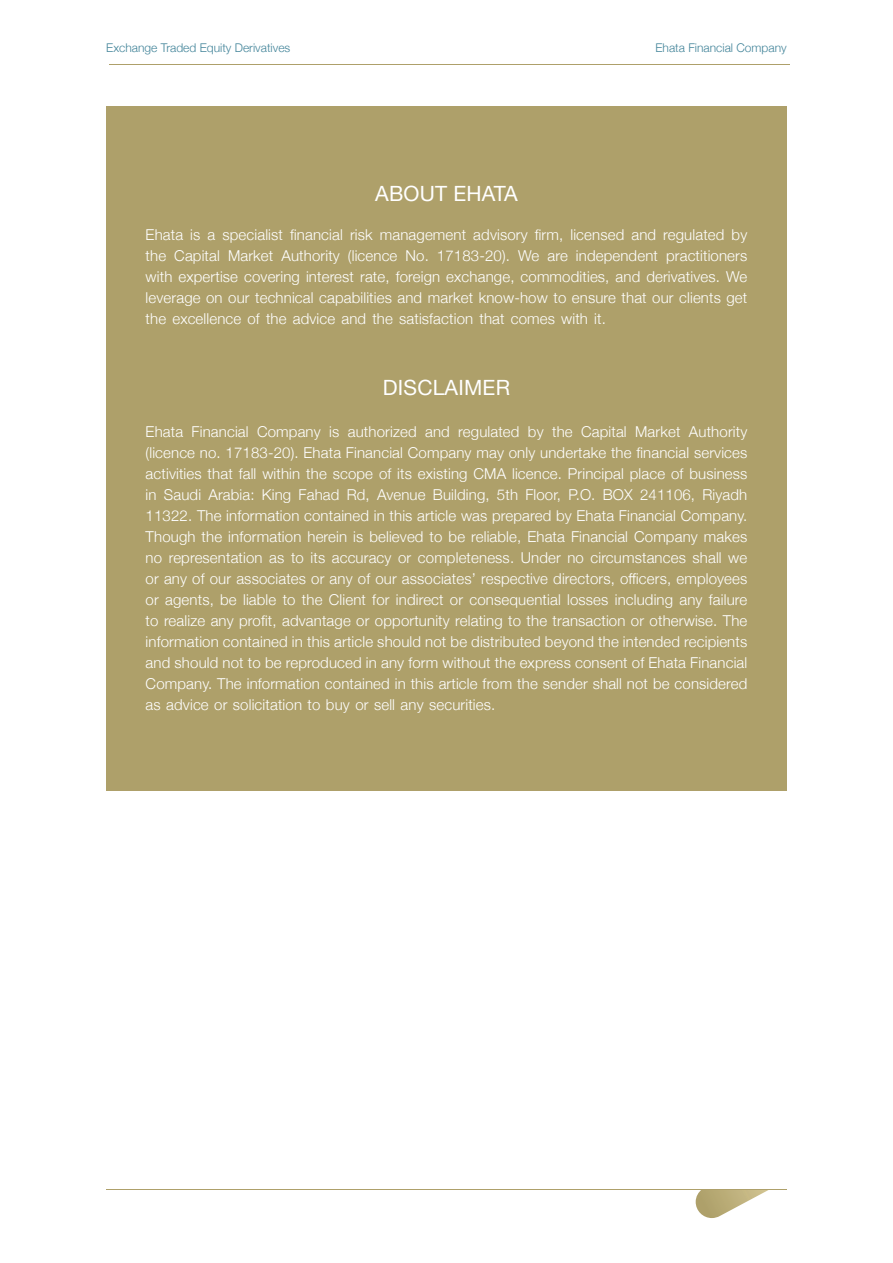
<style>
.page{position:relative;width:893px;height:1263px;background:#fff}
.page>*{position:absolute;margin:0;border:0;box-sizing:border-box;transform-origin:0 0}
.t1{font:21px "Helvetica Neue";letter-spacing:.01em;color:#fff}
.t2{font:300 15px/21px "Helvetica Neue";letter-spacing:.01em;color:#fff}
.t3{font:300 12px "Helvetica Neue";color:#428499}
</style>
<div class="page">
<div style="left:106px;top:106px;width:681px;height:685px;background:#aea06a"></div>
<svg style="left:696px;top:1189px;width:73px;height:29px"></svg>
<hr style="left:106px;top:1188px;width:681px;height:1px;background:#aea06a">
<hr style="left:109px;top:64px;width:680px;height:1px;background:#aea06a">
<p class="t3" style="left:106px;top:38px;width:186px">Exchange Traded Equity Derivatives</p>
<p class="t3" style="left:655px;top:38px;width:133px">Ehata Financial Company</p>
<p class="t1" style="left:375px;top:179px;width:144px">ABOUT EHATA</p>
<p class="t2" style="left:146px;top:223px;width:39px">Ehata</p>
<p class="t2" style="left:190px;top:223px;width:12px">is</p>
<p class="t2" style="left:222px;top:223px;width:62px">specialist</p>
<p class="t2" style="left:290px;top:223px;width:54px">financial</p>
<p class="t2" style="left:208px;top:223px;width:9px">a</p>
<p class="t2" style="left:350px;top:223px;width:24px">risk</p>
<p class="t2" style="left:380px;top:223px;width:88px">management</p>
<p class="t2" style="left:473px;top:223px;width:56px">advisory</p>
<p class="t2" style="left:535px;top:223px;width:30px">firm,</p>
<p class="t2" style="left:570px;top:223px;width:55px">licensed</p>
<p class="t2" style="left:631px;top:223px;width:26px">and</p>
<p class="t2" style="left:663px;top:223px;width:63px">regulated</p>
<p class="t2" style="left:732px;top:223px;width:17px">by</p>
<p class="t2" style="left:174px;top:244px;width:47px">Capital</p>
<p class="t2" style="left:348px;top:244px;width:51px">(licence</p>
<p class="t2" style="left:437px;top:244px;width:75px">17183-20 .)</p>
<p class="t2" style="left:146px;top:244px;width:603px">the<br>with expertise covering interest rate, foreign exchange, commodities, and derivatives. We leverage on our technical capabilities and market know-how to ensure that our clients get the excellence of the advice and the satisfaction that comes with .i t</p>
<p class="t2" style="left:228px;top:244px;width:47px">Market</p>
<p class="t2" style="left:281px;top:244px;width:60px">Authority</p>
<p class="t2" style="left:405px;top:244px;width:25px">No.</p>
<p class="t2" style="left:518px;top:244px;width:23px">We</p>
<p class="t2" style="left:576px;top:244px;width:84px">independent</p>
<p class="t2" style="left:666px;top:244px;width:83px">practitioners</p>
<p class="t2" style="left:547px;top:244px;width:22px">are</p>
<p class="t1" style="left:383px;top:373px;width:129px">DISCLAIMER</p>
<p class="t2" style="left:257px;top:420px;width:65px">Company</p>
<p class="t2" style="left:581px;top:420px;width:47px">Capital</p>
<p class="t2" style="left:146px;top:420px;width:39px">Ehata</p>
<p class="t2" style="left:146px;top:441px;width:603px">(licence no. 17183-20 .) Ehata Financial Company may only undertake the financial services</p>
<p class="t2" style="left:146px;top:462px;width:603px">activities that fall within the scope of its existing CMA licence. Principal place of business</p>
<p class="t2" style="left:702px;top:483px;width:46px">Riyadh</p>
<p class="t2" style="left:192px;top:420px;width:59px">Financial</p>
<p class="t2" style="left:329px;top:420px;width:12px">is</p>
<p class="t2" style="left:348px;top:420px;width:70px">authorized</p>
<p class="t2" style="left:425px;top:420px;width:26px">and</p>
<p class="t2" style="left:458px;top:420px;width:63px">regulated</p>
<p class="t2" style="left:528px;top:420px;width:17px">by</p>
<p class="t2" style="left:552px;top:420px;width:22px">the</p>
<p class="t2" style="left:635px;top:420px;width:47px">Market</p>
<p class="t2" style="left:689px;top:420px;width:60px">Authority</p>
<p class="t2" style="left:164px;top:483px;width:39px">Saudi</p>
<p class="t2" style="left:525px;top:483px;width:72px">Floor O.P, .</p>
<p class="t2" style="left:603px;top:483px;width:32px">BOX</p>
<p class="t2" style="left:146px;top:483px;width:603px">in<br>11322. The information contained in this article was prepared by Ehata Financial Company.<br>Though the information herein is believed to be reliable, Ehata Financial Company makes no representation as to its accuracy or completeness. Under no circumstances shall we or any of our associates or any of our associates’ respective directors, officers, employees or agents, be liable to the Client for indirect or consequential losses including any failure to realize any profit, advantage or opportunity relating to the transaction or otherwise. The information contained in this article should not be distributed beyond the intended recipients and should not to be reproduced in any form without the express consent of Ehata Financial Company. The information contained in this article from the sender shall not be considered as advice or solicitation to buy or sell any securities.</p>
<p class="t2" style="left:208px;top:483px;width:48px">Arabia:</p>
<p class="t2" style="left:262px;top:483px;width:31px">King</p>
<p class="t2" style="left:299px;top:483px;width:42px">Fahad</p>
<p class="t2" style="left:347px;top:483px;width:25px">Rd,</p>
<p class="t2" style="left:377px;top:483px;width:50px">Avenue</p>
<p class="t2" style="left:433px;top:483px;width:87px">Building 5, th</p>
<p class="t2" style="left:640px;top:483px;width:57px">241106,</p>
</div>
